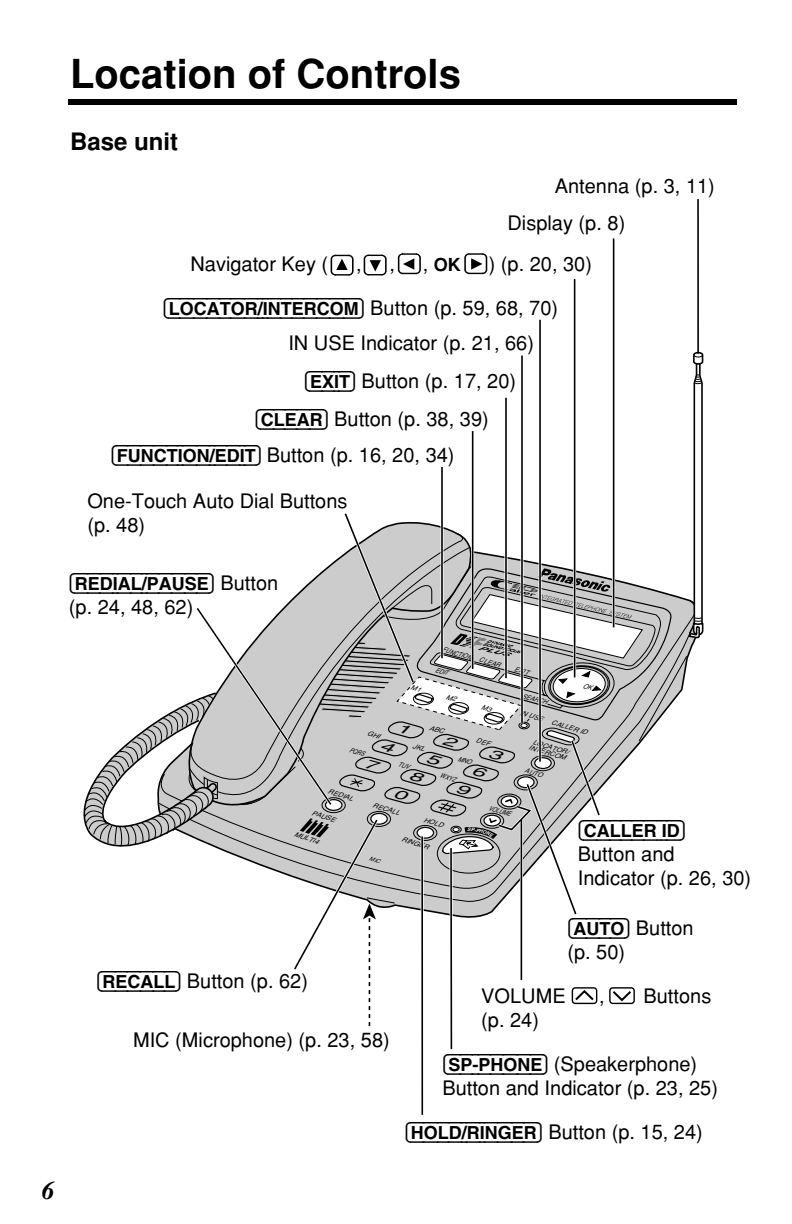
<style>
.page{position:relative;width:792px;height:1224px;background:#fff}
.page>*{position:absolute;margin:0;border:0;box-sizing:border-box;transform-origin:0 0}
.t1{font:700 40px "Helvetica";color:#000}
.t2{font:italic 700 26px "Times";color:#000}
.t3{font:700 24px "Helvetica";color:#000}
.t4{font:20px/24px "Helvetica";color:#000}
.t5{font:18px "Double Line H B";color:#000}
.t6{font:700 18px "Helvetica";color:#000}
.t7{font:italic 6.8px "Helvetica";color:#000;scale:1.05 1}
.t8{font:italic 6.6px/6.2px "Helvetica";color:#000;text-align:center;scale:1.09 1}
.t9{font:italic 6.6px "Helvetica";color:#000;scale:.81 1}
.t10{font:italic 6.6px "Helvetica";color:#000}
.t11{font:italic 6.6px "Helvetica";color:#000;scale:.87 1}
.t12{font:italic 6.6px "Helvetica";color:#000;scale:.94 1}
.s1{font-weight:400;font-size:20px}
.s2{font-family:"Helvetica";font-size:20px}
.s3{font-family:"Double Line H B";font-size:18px}
</style>
<div class="page">
<div style="left:68px;top:99px;width:669px;height:6px;background:#000"></div>
<svg style="left:673px;top:600px;width:23px;height:102px"></svg>
<svg style="left:661px;top:591px;width:12px;height:126px;background:#b7b7b7"></svg>
<svg style="left:688px;top:351px;width:16px;height:288px"></svg>
<hr style="left:421px;top:836px;width:2px;height:279px;background:#000">
<hr style="left:450px;top:848px;width:2px;height:201px;background:#000">
<hr style="left:539px;top:320px;width:2px;height:442px;background:#000">
<hr style="left:521px;top:356px;width:2px;height:368px;background:#000">
<hr style="left:505px;top:398px;width:2px;height:280px;background:#000">
<hr style="left:472px;top:431px;width:1px;height:238px;background:#000">
<hr style="left:441px;top:467px;width:2px;height:191px;background:#000">
<hr style="left:613px;top:238px;width:1px;height:389px;background:#000">
<hr style="left:574px;top:279px;width:1px;height:398px;background:#000">
<hr style="left:697px;top:199px;width:2px;height:155px;background:#000">
<svg style="left:364px;top:254px;width:23px;height:22px"></svg>
<svg style="left:331px;top:255px;width:23px;height:21px"></svg>
<svg style="left:464px;top:253px;width:23px;height:21px"></svg>
<svg style="left:398px;top:253px;width:23px;height:21px"></svg>
<svg style="left:83px;top:512px;width:573px;height:514px"></svg>
<h1 class="t1" style="left:70px;top:59px;width:392px">Location of Controls</h1>
<p class="t3" style="left:70px;top:133px;width:110px">Base unit</p>
<p class="t4" style="left:190px;top:254px;width:139px">Navigator Key (</p>
<p class="t4" style="left:555px;top:176px;width:162px">Antenna (p. 3, 11)</p>
<p class="t4" style="left:508px;top:213px;width:119px">Display (p. 8)</p>
<p class="t4" style="left:356px;top:254px;width:7px">,</p>
<p class="t4" style="left:389px;top:254px;width:7px">,</p>
<p class="t6" style="left:423px;top:258px;width:40px"><span class="s1">,</span> OK</p>
<p class="t4" style="left:489px;top:254px;width:105px">) (p. 20, 30)</p>
<p class="t5" style="left:163px;top:302px;width:397px">(LOCATOR/INTERCOM) <span class="s2">Button (p. 59, 68, 70)</span></p>
<p class="t4" style="left:288px;top:333px;width:247px">IN USE Indicator (p. 21, 66)</p>
<p class="t4" style="left:304px;top:370px;width:214px"><span class="s3">(EXIT)</span> Button (p. 17, 20)</p>
<p class="t4" style="left:255px;top:409px;width:236px"><span class="s3">(CLEAR)</span> Button (p. 38, 39)</p>
<p class="t4" style="left:111px;top:445px;width:345px"><span class="s3">(FUNCTION/EDIT)</span> Button (p. 16, 20, 34)</p>
<p class="t4" style="left:87px;top:491px;width:262px">One-Touch Auto Dial Buttons (p. 48)</p>
<p class="t5" style="left:69px;top:577px;width:211px">(REDIAL/PAUSE) <span class="s2">Button</span></p>
<p class="t4" style="left:69px;top:597px;width:126px">(p. 24, 48, 62)</p>
<p class="t9" style="left:350px;top:747px;width:20px;rotate:17deg">PQRS</p>
<p class="t11" style="left:443px;top:647px;width:36px;rotate:16deg">FUNCTION</p>
<p class="t11" style="left:436px;top:667px;width:17px;rotate:17deg">EDIT</p>
<p class="t10" style="left:480px;top:657px;width:23px;rotate:16deg">CLEAR</p>
<p class="t9" style="left:441px;top:772px;width:21px;rotate:17deg">WXYZ</p>
<p class="t10" style="left:515px;top:666px;width:16px;rotate:16deg">EXIT</p>
<p class="t12" style="left:523px;top:693px;width:29px;rotate:16deg">SEARCH</p>
<p class="t8" style="left:531px;top:739px;width:38px;rotate:17deg">LOCATOR/<br>INTERCOM</p>
<p class="t10" style="left:526px;top:768px;width:20px;rotate:17deg">AUTO</p>
<p class="t8" style="left:521px;top:710px;width:24px;rotate:17deg">IN USE</p>
<p class="t8" style="left:552px;top:719px;width:36px;rotate:17deg">CALLER ID</p>
<p class="t8" style="left:329px;top:789px;width:25px;rotate:17deg">REDIAL</p>
<p class="t8" style="left:313px;top:810px;width:24px;rotate:17deg">PAUSE</p>
<p class="t7" style="left:295px;top:831px;width:25px;rotate:19deg">MULTI4</p>
<p class="t8" style="left:402px;top:837px;width:27px;rotate:17deg">RINGER</p>
<p class="t8" style="left:374px;top:802px;width:27px;rotate:17deg">RECALL</p>
<p class="t8" style="left:425px;top:817px;width:20px;rotate:17deg">HOLD</p>
<p class="t9" style="left:490px;top:805px;width:30px;rotate:17deg">VOLUME</p>
<p class="t5" style="left:578px;top:824px;width:109px">(CALLER!ID)</p>
<p class="t4" style="left:578px;top:844px;width:175px">Button and<br>Indicator (p. 26, 30)</p>
<p class="t5" style="left:567px;top:922px;width:128px">(AUTO) <span class="s2">Button</span></p>
<p class="t4" style="left:567px;top:941px;width:59px">(p. 50)</p>
<p class="t4" style="left:96px;top:971px;width:213px"><span class="s3">(RECALL)</span> Button (p. 62)</p>
<p class="t4" style="left:133px;top:1030px;width:258px">MIC (Microphone) (p. 23, 58)</p>
<p class="t4" style="left:481px;top:986px;width:86px">VOLUME</p>
<p class="t4" style="left:481px;top:1010px;width:59px">(p. 24)</p>
<p class="t4" style="left:599px;top:986px;width:7px">,</p>
<p class="t4" style="left:644px;top:986px;width:69px">Buttons</p>
<p class="t4" style="left:442px;top:1054px;width:277px"><span class="s3">(SP-PHONE)</span> (Speakerphone)<br>Button and Indicator (p. 23, 25)</p>
<p class="t4" style="left:405px;top:1122px;width:300px"><span class="s3">(HOLD/RINGER)</span> Button (p. 15, 24)</p>
<h2 class="t2" style="left:42px;top:1181px;width:14px">6</h2>
</div>
